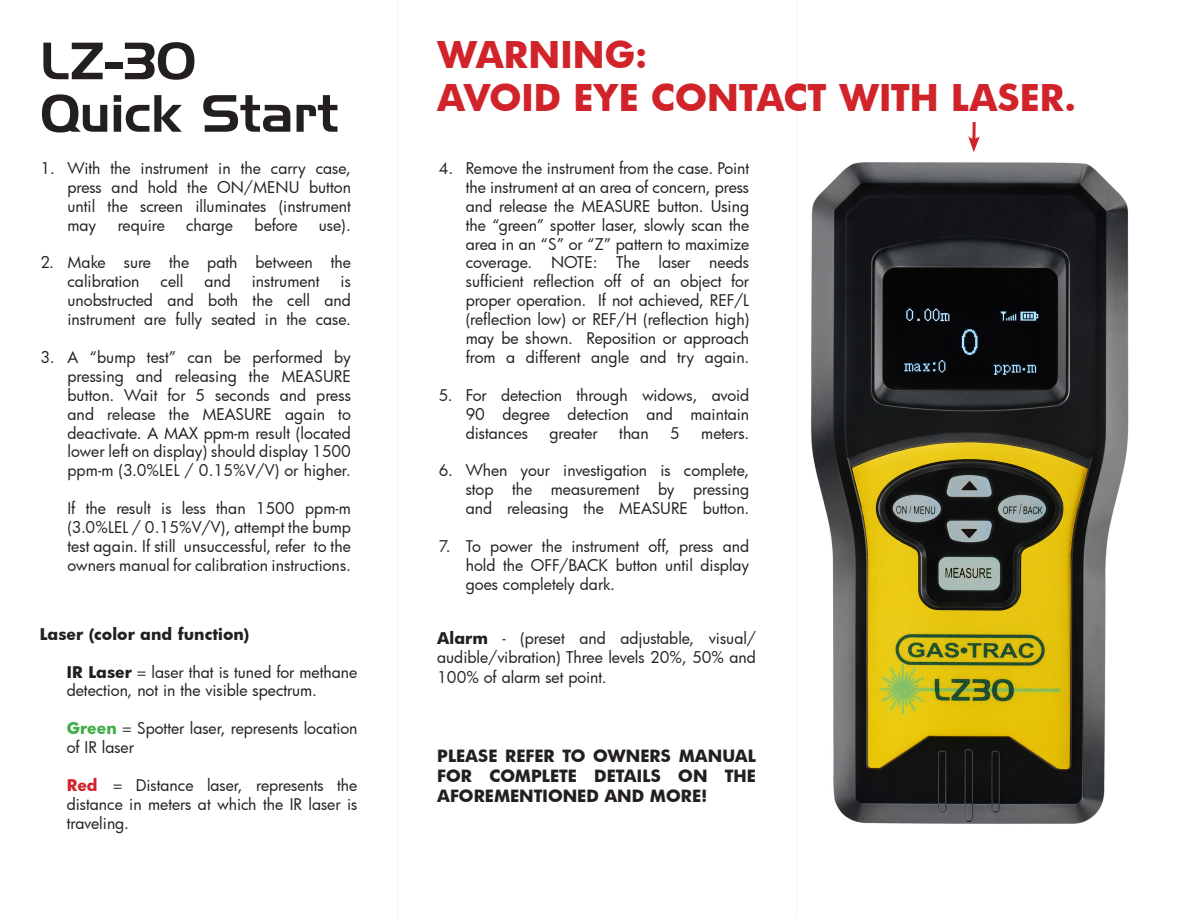
<style>
.page{position:relative;width:1188px;height:918px;background:#fff}
.page>*{position:absolute;margin:0;border:0;box-sizing:border-box;transform-origin:0 0}
.t1{font:51px "Handel Gothic BT";color:#231f20}
.t2{font:700 36px "Futura";color:#d1232a}
.t3{font:700 16.5px/19.8px "Futura";color:#231f20;text-align:justify}
.t4{font:15.75px/18.9px "Futura";color:#231f20;text-align:justify}
.t5{font:700 15.75px "Futura";color:#231f20}
.s1{font-weight:700}
.s2{font-weight:700;color:#40ae49}
.s3{font-weight:700;color:#d1232a}
</style>
<div class="page">
<img style="left:811px;top:162px;width:318px;height:662px">
<hr style="left:796px;top:0;width:1px;height:918px;background:#f2f3f4">
<hr style="left:398px;top:0;width:1px;height:918px;background:#f2f3f4">
<svg style="left:972px;top:122px;width:4px;height:14px"></svg>
<svg style="left:968px;top:136px;width:12px;height:16px"></svg>
<p class="t1" style="left:40px;top:30px;width:157px">LZ-30</p>
<p class="t1" style="left:40px;top:83px;width:300px">Quick Start</p>
<p class="t4" style="left:68px;top:158px;width:285px;text-indent:-27px">1. With the instrument in the carry case, press and hold the ON/MENU button until the screen illuminates (instrument may</p>
<p class="t4" style="left:118px;top:215px;width:49px">require</p>
<p class="t4" style="left:186px;top:215px;width:48px">charge</p>
<p class="t4" style="left:255px;top:215px;width:44px">before</p>
<p class="t4" style="left:319px;top:215px;width:34px">use).</p>
<p class="t4" style="left:68px;top:253px;width:285px;text-indent:-27px">2. Make sure the path between the calibration</p>
<p class="t4" style="left:161px;top:272px;width:24px">cell</p>
<p class="t4" style="left:204px;top:272px;width:28px">and</p>
<p class="t4" style="left:252px;top:272px;width:69px">instrument</p>
<p class="t4" style="left:68px;top:272px;width:285px;text-indent:273px">is unobstructed and both the cell and instrument are fully seated in the case.</p>
<p class="t4" style="left:68px;top:347px;width:285px;text-indent:-27px">3. A “bump test” can be performed by pressing and releasing the MEASURE button. Wait for 5 seconds and press and release the MEASURE again to deactivate. A MAX ppm-m result (located lower left on display) should display 1500 ppm-m (3.0%LEL / 0.15%V/V) or higher.</p>
<p class="t4" style="left:68px;top:499px;width:285px">If the result is less than 1500 ppm-m (3.0%LEL / 0.15%V/V), attempt the bump test again. If still unsuccessful, refer to the owners manual for calibration instructions.</p>
<p class="t5" style="left:40px;top:623px;width:211px">Laser (color and function)</p>
<p class="t4" style="left:67px;top:662px;width:292px"><span class="s1">IR Laser</span> = laser that is tuned for methane detection, not in the visible spectrum.</p>
<p class="t4" style="left:67px;top:719px;width:292px"><span class="s2">Green</span> = Spotter laser, represents location of IR laser</p>
<p class="t4" style="left:67px;top:775px;width:292px"><span class="s3">Red</span> = Distance laser, represents the distance in meters at which the IR laser is traveling.</p>
<p class="t2" style="left:437px;top:29px;width:212px">WARNING:</p>
<p class="t2" style="left:437px;top:72px;width:641px">AVOID EYE CONTACT WITH LASER.</p>
<p class="t4" style="left:466px;top:158px;width:285px;text-indent:-27px">4. Remove the instrument from the case. Point the instrument at an area of concern, press and release the MEASURE button. Using the “green” spotter laser, slowly scan the area in an “S” or “Z” pattern to maximize coverage. NOTE: The laser needs sufficient reflection off of an object for proper operation. If not achieved, REF/L (reflection low) or REF/H (reflection high) may be shown. Reposition or approach from a different angle and try again.</p>
<p class="t4" style="left:466px;top:385px;width:285px;text-indent:-27px">5. For detection through widows, avoid 90 degree detection and maintain distances</p>
<p class="t4" style="left:549px;top:423px;width:50px">greater</p>
<p class="t4" style="left:619px;top:423px;width:31px">than</p>
<p class="t4" style="left:670px;top:423px;width:11px">5</p>
<p class="t4" style="left:701px;top:423px;width:50px">meters.</p>
<p class="t4" style="left:466px;top:461px;width:285px;text-indent:-27px">6. When your investigation is complete, stop the measurement by pressing and releasing the MEASURE button.</p>
<p class="t4" style="left:466px;top:536px;width:285px;text-indent:-27px">7. To power the instrument off, press and hold the OFF/BACK button until display goes completely dark.</p>
<p class="t4" style="left:437px;top:628px;width:320px;line-height:19.4px"><span class="s1">Alarm</span> - (preset and adjustable, visual/ audible/vibration) Three levels 20%, 50% and 100% of alarm set point.</p>
<p class="t3" style="left:437px;top:745px;width:320px">PLEASE REFER TO OWNERS MANUAL FOR COMPLETE DETAILS ON THE AFOREMENTIONED AND MORE!</p>
</div>
